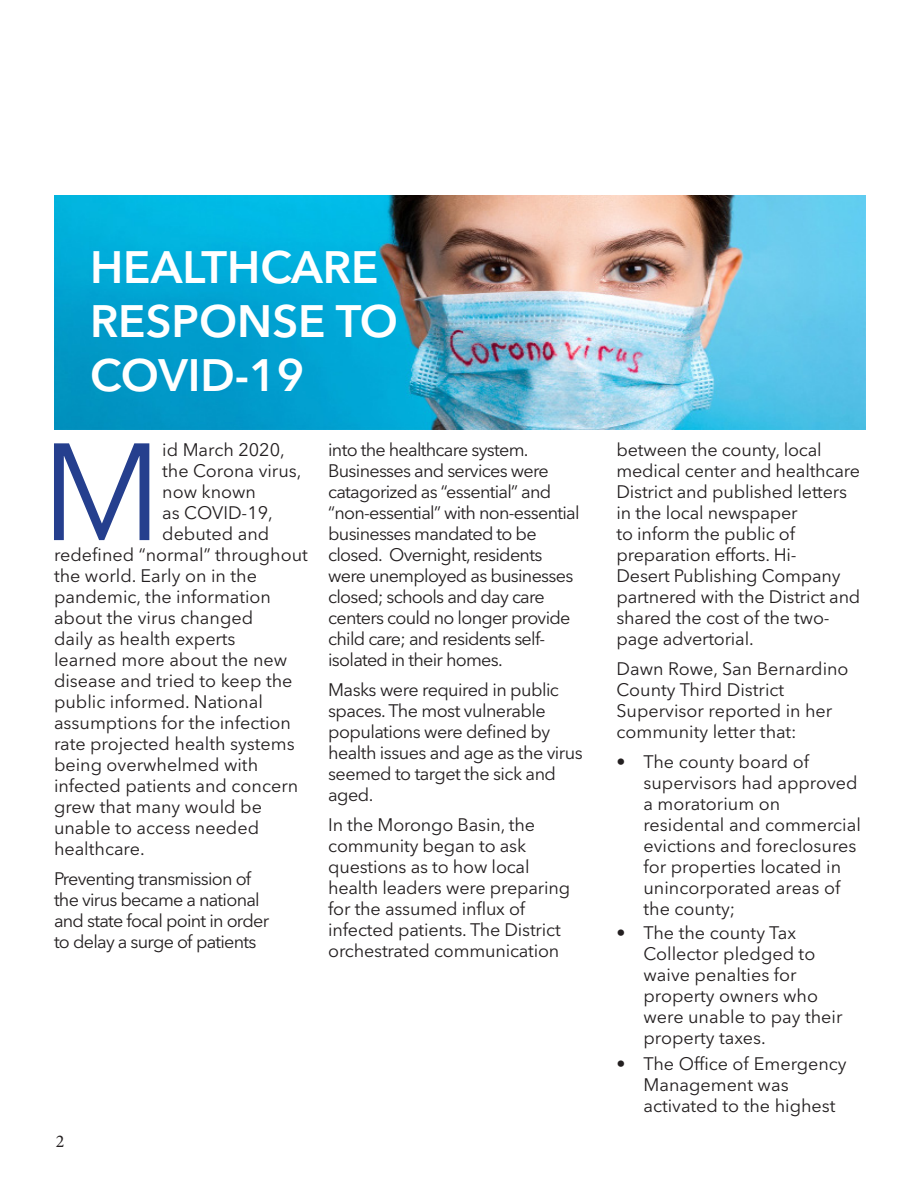
<style>
.page{position:relative;width:918px;height:1188px;background:#fff}
.page>*{position:absolute;margin:0;border:0;box-sizing:border-box;transform-origin:0 0}
.t1{font:136.65px "Avenir Next LT Pro";color:#253f8e}
.t2{font:600 45px/54px "Avenir Next LT Pro";color:#fff}
.t3{font:18px/21px "Avenir Next LT Pro";letter-spacing:-.01em;color:#231f20}
.t4{font:18px/21px "Avenir Next LT Pro";letter-spacing:-.04em;color:#231f20}
.t5{font:18px/21px "Avenir Next LT Pro";letter-spacing:-.03em;color:#231f20}
.t6{font:18px "Minion Pro";color:#231f20}
</style>
<div class="page">
<img style="left:54px;top:195px;width:812px;height:234px">
<p class="t2" style="left:90px;top:240px;width:290px">HEALTHCARE</p>
<p class="t2" style="left:90px;top:294px;width:310px">RESPONSE TO<br>COVID-19</p>
<p class="t1" style="left:41px;top:411px;width:123px">M</p>
<p class="t3" style="left:162px;top:439px;width:124px">id March 2020,</p>
<p class="t3" style="left:162px;top:460px;width:141px">the Corona virus,</p>
<p class="t3" style="left:162px;top:481px;width:95px">now known</p>
<p class="t3" style="left:162px;top:502px;width:112px">as COVID-19,</p>
<p class="t3" style="left:162px;top:523px;width:109px">debuted and</p>
<p class="t3" style="left:54px;top:544px;width:255px">redefined “normal” throughout</p>
<p class="t3" style="left:54px;top:565px;width:205px">the world. Early on in the</p>
<p class="t3" style="left:54px;top:586px;width:219px">pandemic, the information</p>
<p class="t3" style="left:54px;top:607px;width:201px">about the virus changed</p>
<p class="t3" style="left:54px;top:628px;width:183px">daily as health experts</p>
<p class="t3" style="left:54px;top:649px;width:235px">learned more about the new</p>
<p class="t3" style="left:54px;top:670px;width:240px">disease and tried to keep the</p>
<p class="t3" style="left:54px;top:691px;width:210px">public informed. National</p>
<p class="t3" style="left:54px;top:712px;width:239px">assumptions for the infection</p>
<p class="t3" style="left:54px;top:733px;width:242px">rate projected health systems</p>
<p class="t3" style="left:54px;top:754px;width:206px">being overwhelmed with</p>
<p class="t3" style="left:54px;top:775px;width:246px">infected patients and concern</p>
<p class="t3" style="left:54px;top:796px;width:209px">grew that many would be</p>
<p class="t3" style="left:54px;top:817px;width:207px">unable to access needed</p>
<p class="t3" style="left:54px;top:838px;width:92px">healthcare.</p>
<p class="t4" style="left:54px;top:868px;width:217px">Preventing transmission of the virus became a national and state focal point in order to delay a surge of patients</p>
<p class="t4" style="left:328px;top:439px;width:253px">into the healthcare system.<br>Businesses and services were catagorized as “essential” and “non-essential” with non-essential businesses mandated to be closed. Overnight, residents were unemployed as businesses closed; schools and day care centers could no longer provide child care; and residents self&shy;isolated in their homes.</p>
<p class="t5" style="left:328px;top:679px;width:256px">Masks were required in public spaces. The most vulnerable populations were defined by health issues and age as the virus seemed to target the sick and aged.</p>
<p class="t3" style="left:328px;top:814px;width:243px">In the Morongo Basin, the community began to ask questions as to how local health leaders were preparing for the assumed influx of infected patients. The District orchestrated communication</p>
<p class="t6" style="left:56px;top:1129px;width:10px">2</p>
<p class="t3" style="left:616px;top:439px;width:245px">between the county, local medical center and healthcare<br>District and published letters in the local newspaper<br>to inform the public of preparation efforts. Hi-<br>Desert Publishing Company partnered with the District and shared the cost of the two&shy;page advertorial.</p>
<p class="t3" style="left:616px;top:658px;width:234px">Dawn Rowe, San Bernardino<br>County Third District<br>Supervisor reported in her community letter that:</p>
<p class="t3" style="left:644px;top:751px;width:219px;text-indent:-27px">• The county board of supervisors had approved a moratorium on residental and commercial evictions and foreclosures for properties located in unincorporated areas of the county;</p>
<p class="t3" style="left:644px;top:922px;width:201px;text-indent:-27px">• The the county Tax<br>Collector pledged to waive penalties for property owners who were unable to pay their property taxes.</p>
<p class="t3" style="left:644px;top:1053px;width:205px;text-indent:-27px">• The Office of Emergency<br>Management was activated to the highest</p>
</div>
